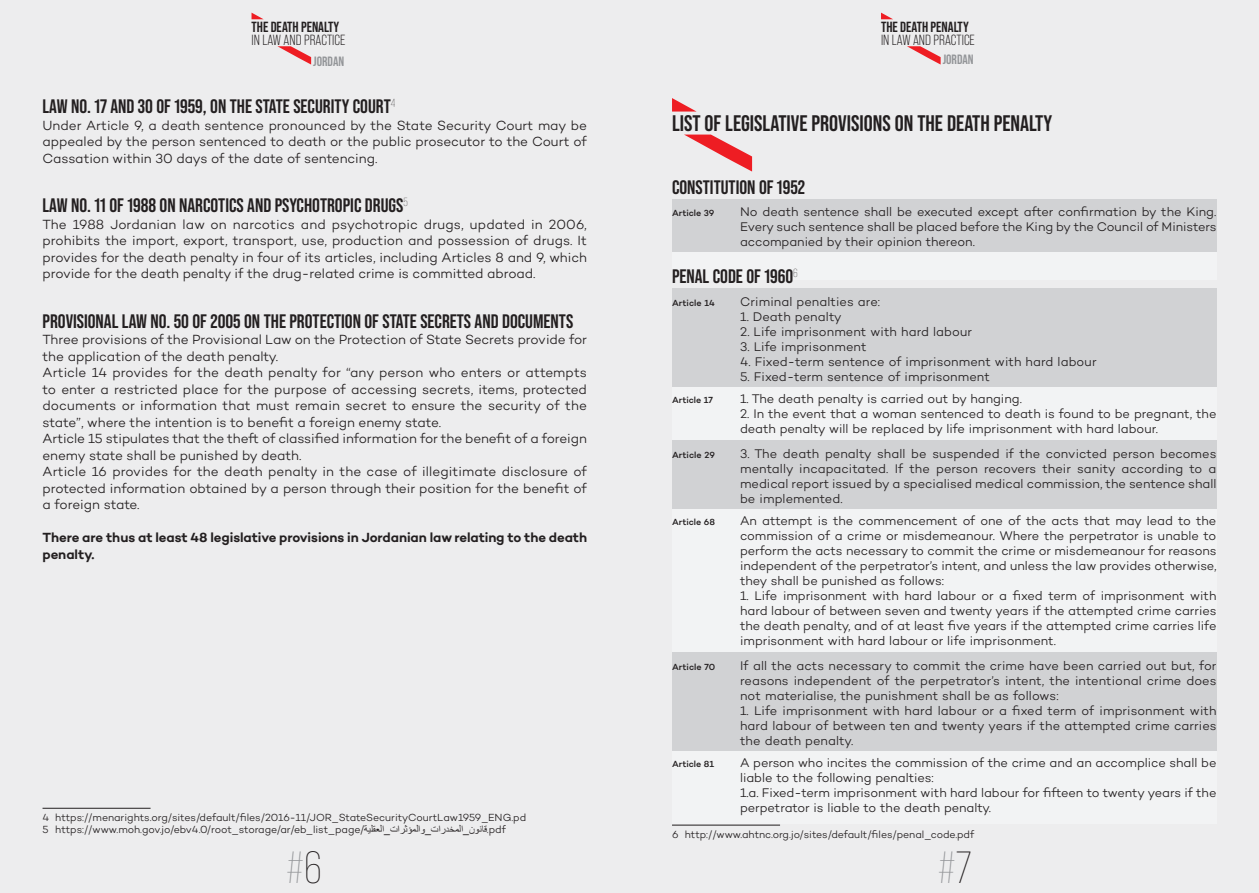
<style>
.page{position:relative;width:1259px;height:893px;background:#ededee}
.page>*{position:absolute;margin:0;border:0;box-sizing:border-box;transform-origin:0 0}
.t1{font:300 45px "Bebas Neue Pro";color:#939598}
.t2{font:700 22.5px "Bebas Neue Pro";color:#231f20}
.t3{font:700 19.5px "Bebas Neue Pro";color:#231f20}
.t4{font:14.7px "Bebas Neue Pro";color:#231f20}
.t5{font:700 14.7px "Bebas Neue Pro";color:#231f20}
.t6{font:300 13.5px/16.5px "Campton";letter-spacing:-.005em;color:#231f20;text-align:justify}
.t7{font:600 13.5px/16.5px "Campton";letter-spacing:-.005em;color:#231f20}
.t8{font:700 13.5px "Bebas Neue Pro";color:#939598}
.t9{font:300 12.75px/15px "Campton";color:#231f20;text-align:justify}
.t10{font:300 10.5px/12.6px "Campton";letter-spacing:-.005em;color:#231f20}
.t11{font:500 9px "Campton";color:#231f20}
.s1{font-family:"Arial";font-weight:400}
.s2{color:#231f20}
</style>
<div class="page">
<svg style="left:251px;top:13px;width:12px;height:6px"></svg>
<svg style="left:277px;top:46px;width:34px;height:19px"></svg>
<svg style="left:881px;top:13px;width:12px;height:6px"></svg>
<svg style="left:907px;top:46px;width:33px;height:19px"></svg>
<hr style="left:43px;top:808px;width:108px;height:1px;background:#231f20">
<div style="left:672px;top:199px;width:544px;height:53px;background:#d1d2d4"></div>
<div style="left:672px;top:253px;width:544px;height:27px;background:#f2f3f4"></div>
<div style="left:672px;top:288px;width:544px;height:24px;background:#d1d2d4"></div>
<div style="left:672px;top:303px;width:544px;height:24px;background:#d1d2d4"></div>
<div style="left:672px;top:318px;width:544px;height:24px;background:#d1d2d4"></div>
<div style="left:672px;top:333px;width:544px;height:24px;background:#d1d2d4"></div>
<div style="left:672px;top:348px;width:544px;height:24px;background:#d1d2d4"></div>
<div style="left:672px;top:363px;width:544px;height:24px;background:#d1d2d4"></div>
<div style="left:672px;top:387px;width:544px;height:27px;background:#f2f3f4"></div>
<div style="left:672px;top:402px;width:544px;height:42px;background:#f2f3f4"></div>
<div style="left:672px;top:440px;width:544px;height:69px;background:#d1d2d4"></div>
<div style="left:672px;top:509px;width:544px;height:87px;background:#f2f3f4"></div>
<div style="left:672px;top:584px;width:544px;height:72px;background:#f2f3f4"></div>
<div style="left:672px;top:652px;width:544px;height:54px;background:#d1d2d4"></div>
<div style="left:672px;top:697px;width:544px;height:54px;background:#d1d2d4"></div>
<div style="left:672px;top:751px;width:544px;height:42px;background:#f2f3f4"></div>
<div style="left:672px;top:781px;width:544px;height:42px;background:#f2f3f4"></div>
<svg style="left:672px;top:98px;width:24px;height:14px"></svg>
<svg style="left:685px;top:135px;width:67px;height:37px"></svg>
<hr style="left:672px;top:825px;width:108px;height:1px;background:#231f20">
<p class="t5" style="left:251px;top:18px;width:89px">THE DEATH PENALTY</p>
<p class="t4" style="left:251px;top:31px;width:95px">IN LAW AND PRACTICE</p>
<p class="t5" style="left:881px;top:18px;width:89px">THE DEATH PENALTY</p>
<p class="t4" style="left:881px;top:31px;width:95px">IN LAW AND PRACTICE</p>
<p class="t8" style="left:313px;top:53px;width:32px">JORDAN</p>
<p class="t8" style="left:942px;top:52px;width:32px">JORDAN</p>
<h3 class="t3" style="left:43px;top:95px;width:354px">LAW NO. 17 AND 30 OF 1959, ON THE STATE SECURITY COURT<sup>4</sup></h3>
<p class="t6" style="left:43px;top:116px;width:546px">Under Article 9, a death sentence pronounced by the State Security Court may be appealed by the person sentenced to death or the public prosecutor to the Court of Cassation within 30 days of the date of sentencing.</p>
<h3 class="t3" style="left:43px;top:194px;width:367px">LAW NO. 11 OF 1988 ON NARCOTICS AND PSYCHOTROPIC DRUGS<sup>5</sup></h3>
<p class="t6" style="left:43px;top:215px;width:546px">The 1988 Jordanian law on narcotics and psychotropic drugs, updated in 2006, prohibits the import, export, transport, use, production and possession of drugs. It provides for the death penalty in four of its articles, including Articles 8 and 9, which provide for the death penalty if the drug-related crime is committed abroad.</p>
<h3 class="t3" style="left:43px;top:310px;width:532px">PROVISIONAL LAW NO. 50 OF 2005 ON THE PROTECTION OF STATE SECRETS AND DOCUMENTS</h3>
<p class="t6" style="left:43px;top:331px;width:546px;text-align:left">Three provisions of the Provisional Law on the Protection of State Secrets provide for the application of the death penalty.<br>Article 14 provides for the death penalty for “any person who enters or attempts to enter a restricted place for the purpose of accessing secrets, items, protected documents or information that must remain secret to ensure the security of the state”, where the intention is to benefit a foreign enemy state.<br>Article 15 stipulates that the theft of classified information for the benefit of a foreign enemy state shall be punished by death.<br>Article 16 provides for the death penalty in the case of illegitimate disclosure of protected information obtained by a person through their position for the benefit of a foreign state.</p>
<p class="t7" style="left:43px;top:529px;width:546px">There are thus at least 48 legislative provisions in Jordanian law relating to the death penalty.</p>
<h2 class="t2" style="left:672px;top:110px;width:382px">LIST OF LEGISLATIVE PROVISIONS ON THE DEATH PENALTY</h2>
<h3 class="t3" style="left:672px;top:176px;width:134px">CONSTITUTION OF 1952</h3>
<p class="t11" style="left:672px;top:208px;width:44px">Article 39</p>
<p class="t9" style="left:740px;top:204px;width:478px">No death sentence shall be executed except after confirmation by the King.<br>Every such sentence shall be placed before the King by the Council of Ministers accompanied by their opinion thereon.</p>
<h3 class="t3" style="left:672px;top:265px;width:127px">PENAL CODE OF 1960<sup>6</sup></h3>
<p class="t11" style="left:672px;top:297px;width:44px">Article 14</p>
<p class="t9" style="left:740px;top:294px;width:142px">Criminal penalties are:</p>
<p class="t9" style="left:740px;top:309px;width:103px">1. Death penalty</p>
<p class="t9" style="left:740px;top:323px;width:234px">2. Life imprisonment with hard labour</p>
<p class="t9" style="left:740px;top:338px;width:128px">3. Life imprisonment</p>
<p class="t9" style="left:740px;top:353px;width:358px">4. Fixed-term sentence of imprisonment with hard labour</p>
<p class="t9" style="left:740px;top:368px;width:251px">5. Fixed-term sentence of imprisonment</p>
<p class="t11" style="left:672px;top:394px;width:42px">Article 17</p>
<p class="t9" style="left:740px;top:391px;width:283px">1. The death penalty is carried out by hanging.</p>
<p class="t9" style="left:740px;top:406px;width:478px">2. In the event that a woman sentenced to death is found to be pregnant, the death penalty will be replaced by life imprisonment with hard labour.</p>
<p class="t11" style="left:672px;top:449px;width:45px">Article 29</p>
<p class="t9" style="left:740px;top:446px;width:478px">3. The death penalty shall be suspended if the convicted person becomes mentally incapacitated. If the person recovers their sanity according to a medical report issued by a specialised medical commission, the sentence shall be implemented.</p>
<p class="t11" style="left:672px;top:516px;width:44px">Article 68</p>
<p class="t9" style="left:740px;top:513px;width:478px">An attempt is the commencement of one of the acts that may lead to the commission of a crime or misdemeanour. Where the perpetrator is unable to perform the acts necessary to commit the crime or misdemeanour for reasons independent of the perpetrator’s intent, and unless the law provides otherwise, they shall be punished as follows:</p>
<p class="t9" style="left:740px;top:587px;width:478px">1. Life imprisonment with hard labour or a fixed term of imprisonment with hard labour of between seven and twenty years if the attempted crime carries the death penalty, and of at least five years if the attempted crime carries life imprisonment with hard labour or life imprisonment.</p>
<p class="t11" style="left:672px;top:661px;width:45px">Article 70</p>
<p class="t9" style="left:740px;top:658px;width:478px">If all the acts necessary to commit the crime have been carried out but, for reasons independent of the perpetrator’s intent, the intentional crime does not materialise, the punishment shall be as follows:</p>
<p class="t9" style="left:740px;top:703px;width:478px">1. Life imprisonment with hard labour or a fixed term of imprisonment with hard labour of between ten and twenty years if the attempted crime carries the death penalty.</p>
<p class="t11" style="left:672px;top:758px;width:44px">Article 81</p>
<p class="t9" style="left:740px;top:755px;width:478px;text-align:left">A person who incites the commission of the crime and an accomplice shall be liable to the following penalties:<br>1.a. Fixed-term imprisonment with hard labour for fifteen to twenty years if the perpetrator is liable to the death penalty.</p>
<p class="t10" style="left:672px;top:828px;width:304px">6 http://www.ahtnc.org.jo/sites/default/files/penal_code.pdf</p>
<p class="t10" style="left:43px;top:811px;width:485px">4 https://menarights.org/sites/default/files/2016-11/JOR_StateSecurityCourtLaw1959_ENG.pd<br>5 https://www.moh.gov.jo/ebv4.0/root_storage/ar/eb_list_page/ <span class="s1">العقلية _ت وا لمؤثرا _ت ا ل مخدرا _ قانون</span> . p d f</p>
<h1 class="t1" style="left:286px;top:842px;width:37px">#<span class="s2">6</span></h1>
<h1 class="t1" style="left:938px;top:842px;width:35px">#<span class="s2">7</span></h1>
</div>
